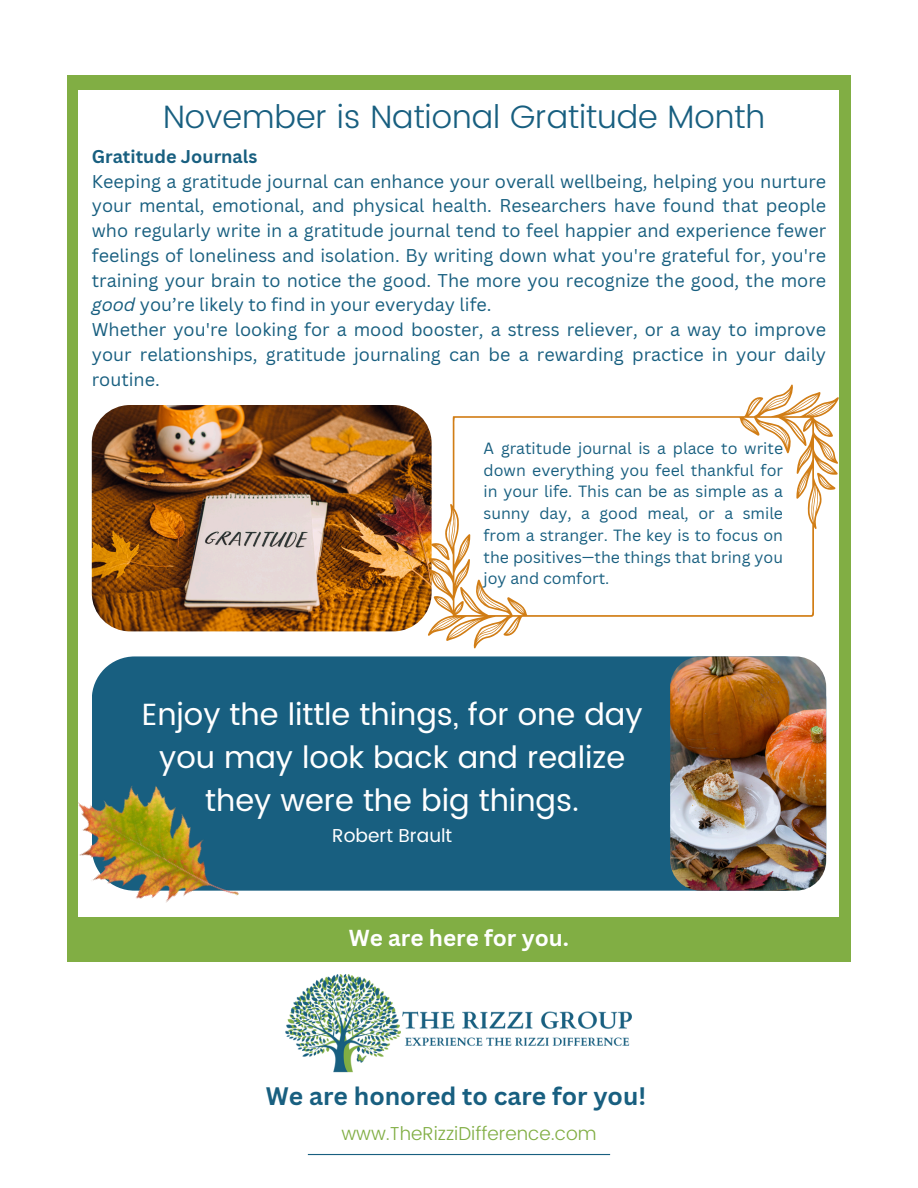
<style>
.page{position:relative;width:918px;height:1188px;background:#fff}
.page>*{position:absolute;margin:0;border:0;box-sizing:border-box;transform-origin:0 0}
.t1{font:300 32.4px "Poppins";color:#185f80}
.t2{font:30.6px/42.8px "Poppins";color:#fff;text-align:center}
.t3{font:700 24.6px "Canva Sans";color:#185f80}
.t4{font:700 22.5px "Canva Sans";color:#fff}
.t5{font:300 18.75px "Poppins";color:#81ae44}
.t6{font:18.6px "Poppins";color:#fff}
.t7{font:18px/24.8px "Canva Sans";color:#185f80}
.t8{font:15.9px/21.8px "Canva Sans";color:#185f80;text-align:justify}
.s1{font-weight:700}
.s2{font-style:italic}
</style>
<div class="page">
<hr style="left:308px;top:1154px;width:302px;height:1px;background:#185f80">
<div style="left:67px;top:75px;width:784px;height:887px;background:#81ae44"></div>
<div style="left:79px;top:91px;width:760px;height:825px;background:#fff"></div>
<img style="left:285px;top:974px;width:347px;height:99px">
<div style="left:92px;top:656px;width:734px;height:235px;background:#185f80"></div>
<img style="left:92px;top:405px;width:340px;height:226px;border-radius:38px">
<img style="left:670px;top:656px;width:156px;height:234px;border-radius:30px">
<svg style="left:427px;top:384px;width:412px;height:265px"></svg>
<img style="left:78px;top:754px;width:171px;height:163px">
<h2 class="t1" style="left:163px;top:97px;width:604px">November is National Gratitude Month</h2>
<h1 class="t7" style="left:92px;top:144px;width:736px"><span class="s1">Gratitude Journals<br></span>Keeping a gratitude journal can enhance your overall wellbeing, helping you nurture your mental, emotional, and physical health. Researchers have found that people who regularly write in a gratitude journal tend to feel happier and experience fewer feelings of loneliness and isolation. By writing down what you're grateful for, you're training your brain to notice the good. The more you recognize the good, the more <span class="s2">good</span> you’re likely to find in your everyday life.<br>Whether you're looking for a mood booster, a stress reliever, or a way to improve your relationships, gratitude journaling can be a rewarding practice in your daily routine.</h1>
<p class="t8" style="left:484px;top:437px;width:301px">A gratitude journal is a place to write down everything you feel thankful for in your life. This can be as simple as a sunny day, a good meal, or a smile from a stranger. The key is to focus on the positives—the things that bring you joy and comfort.</p>
<p class="t2" style="left:142px;top:693px;width:502px">Enjoy the little things, for one day you may look back and realize they were the big things.</p>
<p class="t6" style="left:332px;top:825px;width:121px">Robert Brault</p>
<h2 class="t4" style="left:349px;top:921px;width:222px">We are here for you.</h2>
<h1 class="t3" style="left:266px;top:1079px;width:382px">We are honored to care for you!</h1>
<p class="t5" style="left:341px;top:1122px;width:257px">www.TheRizziDifference.com</p>
</div>
